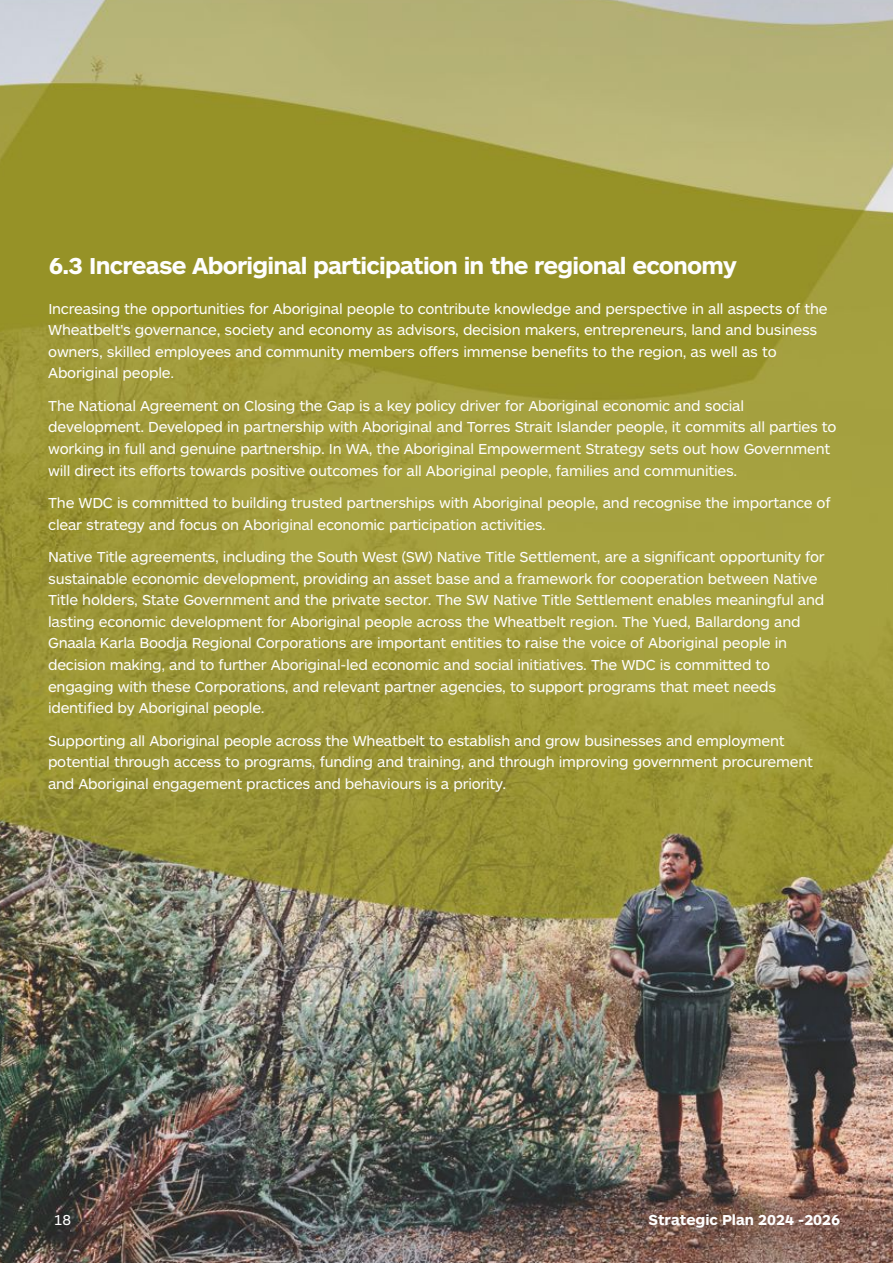
<style>
.page{position:relative;width:893px;height:1263px;background:#fff}
.page>*{position:absolute;margin:0;border:0;box-sizing:border-box;transform-origin:0 0}
.t1{font:700 24px "ARS Maquette Pro";letter-spacing:-.035em;color:#fefefe}
.t2{font:15px/21.6px "ARS Maquette Pro";letter-spacing:-.015em;color:#fefefe}
.t3{font:700 15px "ARS Maquette Pro";color:#fefefe}
</style>
<div class="page">
<img style="left:0;top:0;width:893px;height:1263px">
<h1 class="t1" style="left:49px;top:255px;width:689px">6.3 Increase Aboriginal participation in the regional economy</h1>
<p class="t2" style="left:48px;top:298px;width:781px">Increasing the opportunities for Aboriginal people to contribute knowledge and perspective in all aspects of the Wheatbelt's governance, society and economy as advisors, decision makers, entrepreneurs, land and business owners, skilled employees and community members offers immense benefits to the region, as well as to Aboriginal people.</p>
<p class="t2" style="left:48px;top:395px;width:790px">The National Agreement on Closing the Gap is a key policy driver for Aboriginal economic and social development. Developed in partnership with Aboriginal and Torres Strait Islander people, it commits all parties to working in full and genuine partnership. In WA, the Aboriginal Empowerment Strategy sets out how Government will direct its efforts towards positive outcomes for all Aboriginal people, families and communities.</p>
<p class="t2" style="left:48px;top:493px;width:784px">The WDC is committed to building trusted partnerships with Aboriginal people, and recognise the importance of clear strategy and focus on Aboriginal economic participation activities.</p>
<p class="t2" style="left:48px;top:547px;width:778px">Native Title agreements, including the South West (SW) Native Title Settlement, are a significant opportunity for sustainable economic development, providing an asset base and a framework for cooperation between Native Title holders, State Government and the private sector. The SW Native Title Settlement enables meaningful and lasting economic development for Aboriginal people across the Wheatbelt region. The Yued, Ballardong and Gnaala Karla Boodja Regional Corporations are important entities to raise the voice of Aboriginal people in decision making, and to further Aboriginal-led economic and social initiatives. The WDC is committed to engaging with these Corporations, and relevant partner agencies, to support programs that meet needs identified by Aboriginal people.</p>
<p class="t2" style="left:48px;top:730px;width:766px">Supporting all Aboriginal people across the Wheatbelt to establish and grow businesses and employment potential through access to programs, funding and training, and through improving government procurement and Aboriginal engagement practices and behaviours is a priority.</p>
<p class="t2" style="left:54px;top:1210px;width:19px">18</p>
<p class="t3" style="left:648px;top:1213px;width:193px">Strategic Plan 2024 -2026</p>
</div>
